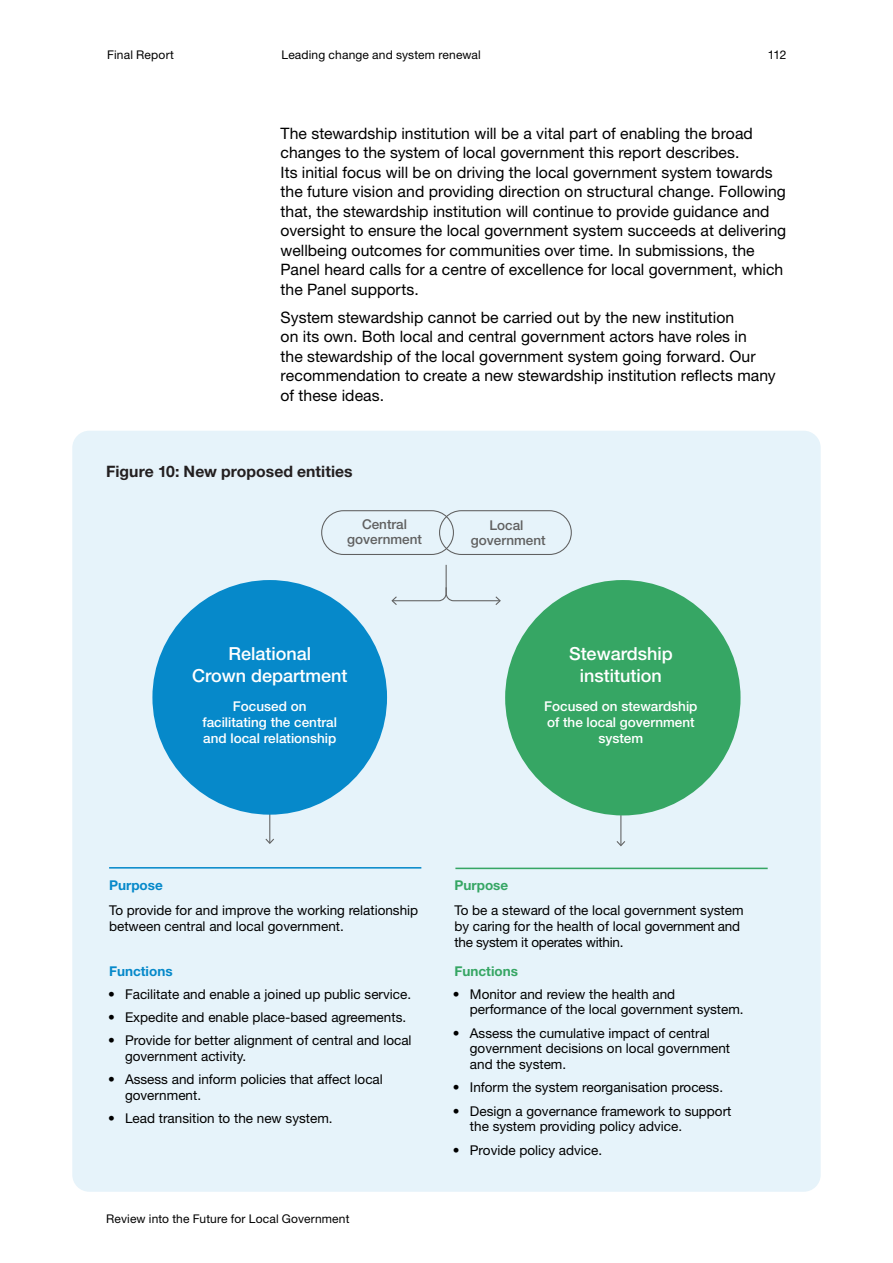
<style>
.page{position:relative;width:893px;height:1263px;background:#fff}
.page>*{position:absolute;margin:0;border:0;box-sizing:border-box;transform-origin:0 0}
.t1{font:500 18px/21.8px "Helvetica Neue LT Pro";color:#fff;text-align:center}
.Body{font:15.75px/19.5px "Helvetica Neue LT Pro";color:#000}
.t2{font:700 15.75px "Helvetica Neue LT Pro";color:#231f20}
.t3{font:13.5px/15.8px "Helvetica Neue LT Pro";color:#000}
.t4{font:500 13.5px/15.8px "Helvetica Neue LT Pro";color:#fff;text-align:center}
.t5{font:500 13.5px/15px "Helvetica Neue LT Pro";color:#606060;text-align:center}
.t6{font:700 13.5px "Helvetica Neue LT Pro";color:#0689ca}
.t7{font:700 13.5px "Helvetica Neue LT Pro";color:#36a664}
.t8{font:12px "Helvetica Neue LT Pro";letter-spacing:.01em;color:#000}
</style>
<div class="page">
<div style="left:72px;top:431px;width:749px;height:761px;background:#e6f3fa;border-radius:17px"></div>
<hr style="left:109px;top:867px;width:312px;height:1px;background:#0689ca">
<hr style="left:455px;top:868px;width:313px;height:1px;background:#36a664">
<div style="left:321px;top:510px;width:133px;height:45px;border:1px solid #606060;border-radius:22px"></div>
<div style="left:439px;top:510px;width:133px;height:45px;border:1px solid #606060;border-radius:22px"></div>
<svg style="left:391px;top:564px;width:110px;height:41px"></svg>
<hr style="left:620px;top:815px;width:1px;height:30px;background:#606060">
<svg style="left:617px;top:841px;width:8px;height:5px"></svg>
<div style="left:505px;top:580px;width:235px;height:235px;background:#36a664;border-radius:50%"></div>
<hr style="left:269px;top:813px;width:1px;height:30px;background:#606060">
<svg style="left:265px;top:839px;width:9px;height:5px"></svg>
<div style="left:152px;top:580px;width:235px;height:235px;background:#0689ca;border-radius:50%"></div>
<p class="t8" style="left:107px;top:47px;width:68px">Final Report</p>
<p class="t8" style="left:281px;top:47px;width:201px">Leading change and system renewal</p>
<p class="t8" style="left:768px;top:47px;width:20px">112</p>
<p class="Body" style="left:281px;top:123px;width:507px">The stewardship institution will be a vital part of enabling the broad changes to the system of local government this report describes.<br>Its initial focus will be on driving the local government system towards the future vision and providing direction on structural change. Following that, the stewardship institution will continue to provide guidance and oversight to ensure the local government system succeeds at delivering wellbeing outcomes for communities over time. In submissions, the Panel heard calls for a centre of excellence for local government, which the Panel supports.</p>
<p class="Body" style="left:281px;top:307px;width:497px">System stewardship cannot be carried out by the new institution<br>on its own. Both local and central government actors have roles in<br>the stewardship of the local government system going forward. Our recommendation to create a new stewardship institution reflects many of these ideas.</p>
<p class="t2" style="left:106px;top:462px;width:248px">Figure 10: New proposed entities</p>
<p class="t5" style="left:347px;top:517px;width:76px">Central government</p>
<p class="t5" style="left:471px;top:517px;width:76px">Local government</p>
<p class="t1" style="left:192px;top:642px;width:157px">Relational<br>Crown department</p>
<p class="t1" style="left:569px;top:642px;width:105px">Stewardship institution</p>
<p class="t4" style="left:202px;top:698px;width:136px">Focused on facilitating the central and local relationship</p>
<p class="t4" style="left:544px;top:698px;width:155px">Focused on stewardship of the local government system</p>
<p class="t6" style="left:109px;top:877px;width:55px">Purpose</p>
<p class="t7" style="left:454px;top:877px;width:55px">Purpose</p>
<p class="t3" style="left:109px;top:902px;width:311px">To provide for and improve the working relationship between central and local government.</p>
<p class="t3" style="left:454px;top:902px;width:291px">To be a steward of the local government system by caring for the health of local government and the system it operates within.</p>
<p class="t6" style="left:109px;top:962px;width:65px">Functions</p>
<p class="t7" style="left:454px;top:962px;width:65px">Functions</p>
<p class="t3" style="left:108px;top:986px;width:305px">• Facilitate and enable a joined up public service.</p>
<p class="t3" style="left:108px;top:1009px;width:300px">• Expedite and enable place-based agreements.</p>
<p class="t3" style="left:125px;top:1032px;width:288px;text-indent:-17px">• Provide for better alignment of central and local government activity.</p>
<p class="t3" style="left:125px;top:1071px;width:259px;text-indent:-17px">• Assess and inform policies that affect local government.</p>
<p class="t3" style="left:108px;top:1110px;width:226px">• Lead transition to the new system.</p>
<p class="t8" style="left:106px;top:1211px;width:245px">Review into the Future for Local Government</p>
<p class="t3" style="left:470px;top:986px;width:275px;text-indent:-17px">• Monitor and review the health and performance of the local government system.</p>
<p class="t3" style="left:470px;top:1025px;width:262px;text-indent:-17px">• Assess the cumulative impact of central government decisions on local government and the system.</p>
<p class="t3" style="left:453px;top:1079px;width:272px">• Inform the system reorganisation process.</p>
<p class="t3" style="left:470px;top:1103px;width:263px;text-indent:-17px">• Design a governance framework to support the system providing policy advice.</p>
<p class="t3" style="left:453px;top:1142px;width:151px">• Provide policy advice.</p>
</div>
